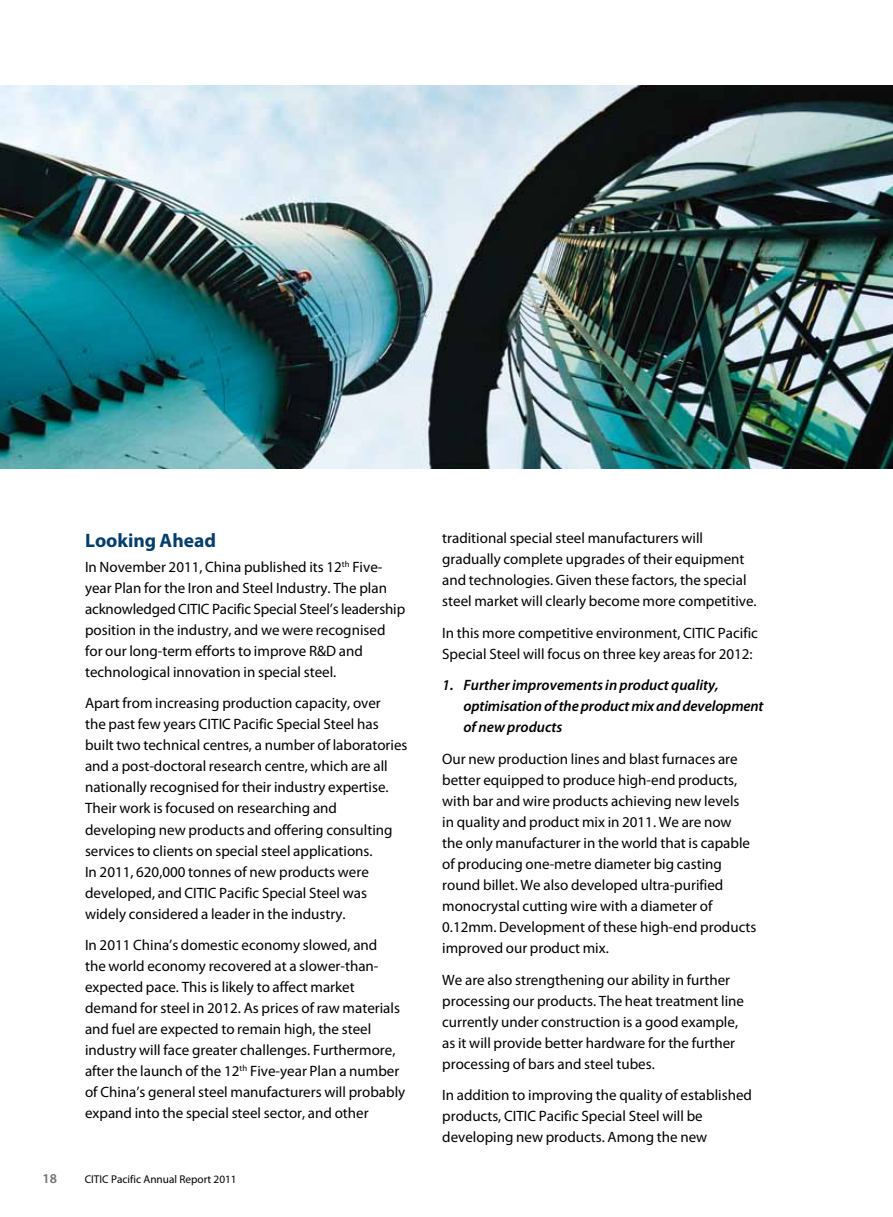
<style>
.page{position:relative;width:893px;height:1217px;background:#fff}
.page>*{position:absolute;margin:0;border:0;box-sizing:border-box;transform-origin:0 0}
.t1{font:700 19.5px "Myriad Pro";color:#063e6b}
.t2{font:15px/21px "Myriad Pro";color:#000}
.t3{font:italic 600 15px/21px "Myriad Pro";color:#000}
.t4{font:600 13.5px "Myriad Pro";color:#6f6f6e}
.t5{font:11.25px "Myriad Pro";color:#000}
</style>
<div class="page">
<img style="left:0;top:85px;width:893px;height:383px">
<h1 class="t1" style="left:85px;top:529px;width:133px">Looking Ahead</h1>
<p class="t2" style="left:85px;top:556px;width:322px">In November 2011, China published its 12<sup>th</sup> Five&shy;year Plan for the Iron and Steel Industry. The plan acknowledged CITIC Pacific Special Steel’s leadership position in the industry, and we were recognised for our long-term efforts to improve R&amp;D and technological innovation in special steel.</p>
<p class="t2" style="left:85px;top:693px;width:324px">Apart from increasing production capacity, over<br>the past few years CITIC Pacific Special Steel has built two technical centres, a number of laboratories and a post-doctoral research centre, which are all nationally recognised for their industry expertise.<br>Their work is focused on researching and developing new products and offering consulting services to clients on special steel applications.<br>In 2011, 620,000 tonnes of new products were developed, and CITIC Pacific Special Steel was widely considered a leader in the industry.</p>
<p class="t2" style="left:85px;top:934px;width:322px">In 2011 China’s domestic economy slowed, and<br>the world economy recovered at a slower-than&shy;expected pace. This is likely to affect market demand for steel in 2012. As prices of raw materials and fuel are expected to remain high, the steel industry will face greater challenges. Furthermore, after the launch of the 12<sup>th</sup> Five-year Plan a number of China’s general steel manufacturers will probably expand into the special steel sector, and other</p>
<p class="t4" style="left:43px;top:1170px;width:16px">18</p>
<p class="t5" style="left:85px;top:1172px;width:153px">CITIC Pacific Annual Report 2011</p>
<p class="t2" style="left:442px;top:528px;width:316px">traditional special steel manufacturers will gradually complete upgrades of their equipment and technologies. Given these factors, the special steel market will clearly become more competitive.</p>
<p class="t2" style="left:442px;top:622px;width:317px">In this more competitive environment, CITIC Pacific<br>Special Steel will focus on three key areas for 2012:</p>
<p class="t3" style="left:463px;top:675px;width:302px;text-indent:-21px">1. Further improvements in product quality, optimisation of the product mix and development of new products</p>
<p class="t2" style="left:442px;top:748px;width:316px">Our new production lines and blast furnaces are better equipped to produce high-end products, with bar and wire products achieving new levels<br>in quality and product mix in 2011. We are now<br>the only manufacturer in the world that is capable of producing one-metre diameter big casting round billet. We also developed ultra-purified monocrystal cutting wire with a diameter of 0.12mm. Development of these high-end products improved our product mix.</p>
<p class="t2" style="left:442px;top:969px;width:303px">We are also strengthening our ability in further processing our products. The heat treatment line currently under construction is a good example, as it will provide better hardware for the further processing of bars and steel tubes.</p>
<p class="t2" style="left:442px;top:1084px;width:311px">In addition to improving the quality of established products, CITIC Pacific Special Steel will be developing new products. Among the new</p>
</div>
